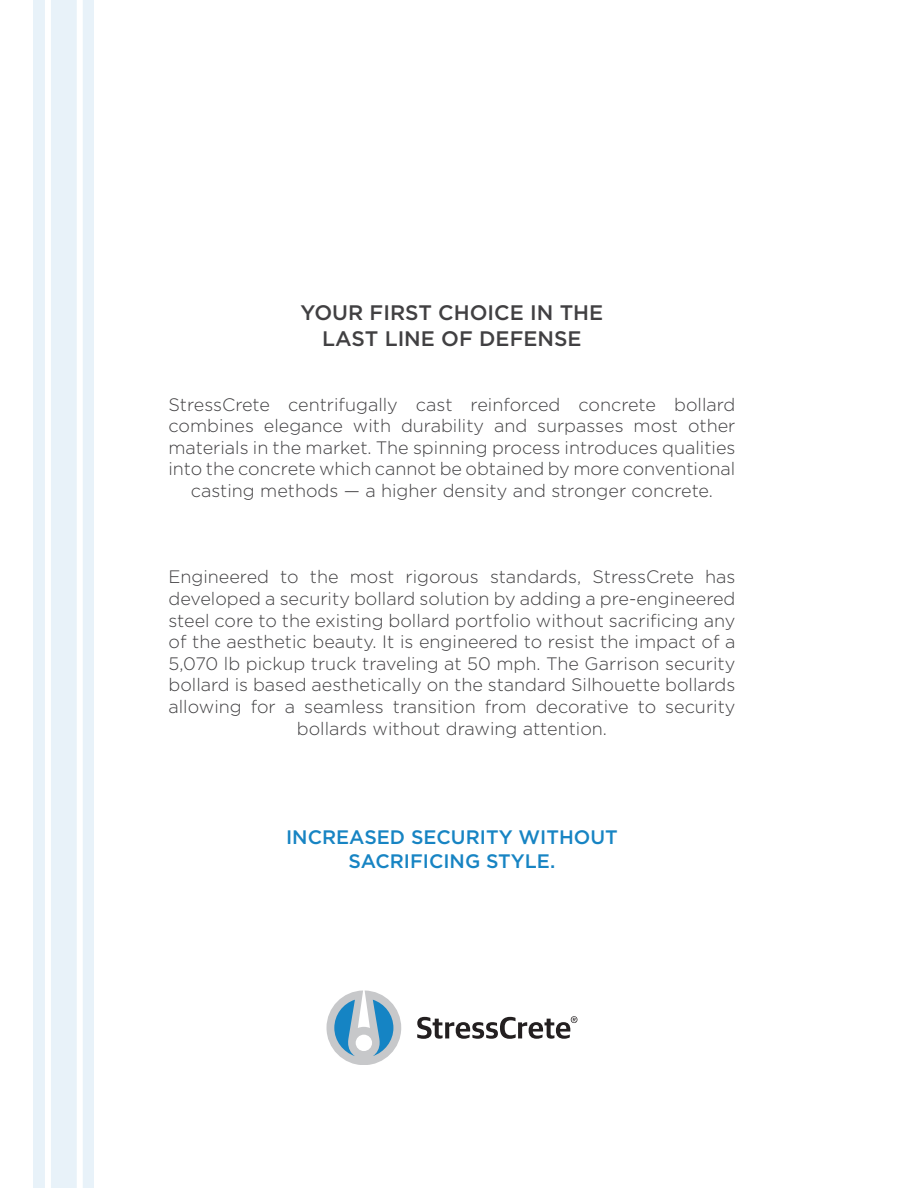
<style>
.page{position:relative;width:918px;height:1188px;background:#fff}
.page>*{position:absolute;margin:0;border:0;box-sizing:border-box;transform-origin:0 0}
.t1{font:500 21px/25.5px "Gotham";color:#414042;text-align:center}
.t2{font:500 19.5px/23.4px "Gotham";color:#1784c3;text-align:center}
.t3{font:300 18px/21.6px "Gotham";color:#414042;text-align:center}
</style>
<div class="page">
<div style="left:33px;top:0;width:61px;height:1188px;background:#e8f2f9"></div>
<div style="left:45px;top:0;width:6px;height:1188px;background:#fff"></div>
<div style="left:77px;top:0;width:6px;height:1188px;background:#fff"></div>
<svg style="left:327px;top:990px;width:74px;height:74px"></svg>
<svg style="left:417px;top:1016px;width:160px;height:23px"></svg>
<p class="t1" style="left:301px;top:300px;width:304px">YOUR FIRST CHOICE IN THE<br>LAST LINE OF DEFENSE</p>
<p class="t3" style="left:168px;top:393px;width:569px">StressCrete centrifugally cast reinforced concrete bollard combines elegance with durability and surpasses most other materials in the market. The spinning process introduces qualities into the concrete which cannot be obtained by more conventional casting methods — a higher density and stronger concrete.</p>
<p class="t3" style="left:168px;top:566px;width:569px">Engineered to the most rigorous standards, StressCrete has developed a security bollard solution by adding a pre-engineered steel core to the existing bollard portfolio without sacrificing any of the aesthetic beauty. It is engineered to resist the impact of a 5,070 lb pickup truck traveling at 50 mph. The Garrison security bollard is based aesthetically on the standard Silhouette bollards allowing for a seamless transition from decorative to security bollards without drawing attention.</p>
<p class="t2" style="left:286px;top:826px;width:333px">INCREASED SECURITY WITHOUT<br>SACRIFICING STYLE.</p>
</div>
